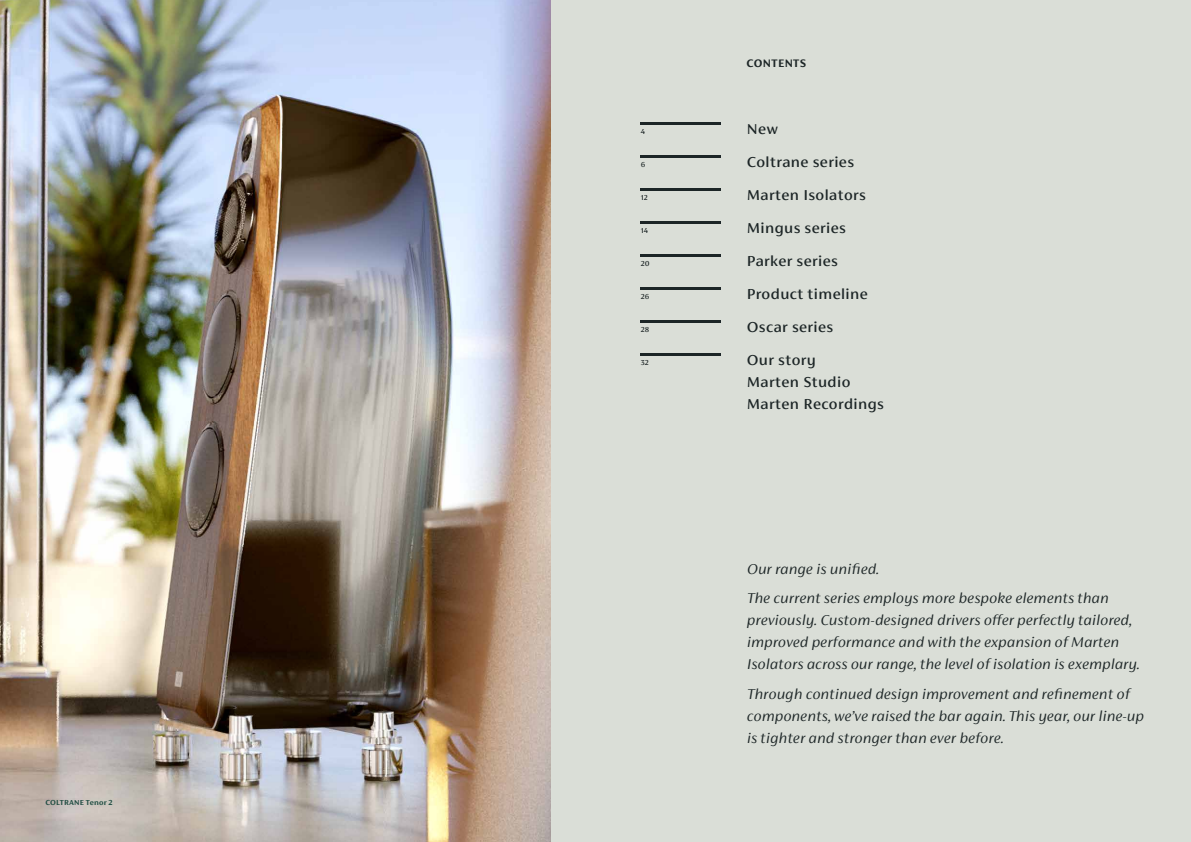
<style>
.page{position:relative;width:1191px;height:842px;background:#fff}
.page>*{position:absolute;margin:0;border:0;box-sizing:border-box;transform-origin:0 0}
.t1{font:italic 300 16px/22px "FS Siena";letter-spacing:.005em;color:#1c2526}
.t2{font:500 16px/33px "FS Siena";letter-spacing:.025em;color:#1c2526}
.t3{font:700 12px "FS Siena";letter-spacing:.035em;color:#1c2526}
.t4{font:500 8px "FS Siena";letter-spacing:.02em;color:#1c2526}
.t5{font:700 8px "FS Siena";letter-spacing:.025em;color:#204d43}
</style>
<div class="page">
<div style="left:595px;top:0;width:596px;height:842px;background:#daded7"></div>
<hr style="left:640px;top:123px;width:81px;height:2px;background:#1c2526">
<hr style="left:640px;top:156px;width:81px;height:2px;background:#1c2526">
<hr style="left:640px;top:189px;width:81px;height:2px;background:#1c2526">
<hr style="left:640px;top:222px;width:81px;height:2px;background:#1c2526">
<hr style="left:640px;top:255px;width:81px;height:2px;background:#1c2526">
<hr style="left:640px;top:288px;width:81px;height:2px;background:#1c2526">
<hr style="left:640px;top:321px;width:81px;height:2px;background:#1c2526">
<hr style="left:640px;top:354px;width:81px;height:2px;background:#1c2526">
<div style="left:550px;top:0;width:45px;height:842px;background:#daded7"></div>
<img style="left:0;top:0;width:550px;height:842px">
<p class="t5" style="left:45px;top:798px;width:69px">COLTRANE Tenor 2</p>
<p class="t4" style="left:640px;top:127px;width:6px">4</p>
<p class="t4" style="left:640px;top:160px;width:6px">6</p>
<p class="t4" style="left:640px;top:193px;width:9px">12</p>
<p class="t4" style="left:640px;top:226px;width:9px">14</p>
<p class="t4" style="left:640px;top:259px;width:10px">20</p>
<p class="t4" style="left:640px;top:292px;width:10px">26</p>
<p class="t4" style="left:640px;top:325px;width:10px">28</p>
<p class="t4" style="left:640px;top:358px;width:10px">32</p>
<p class="t3" style="left:746px;top:57px;width:61px">CONTENTS</p>
<p class="t2" style="left:747px;top:112px;width:122px">New<br>Coltrane series<br>Marten Isolators<br>Mingus series<br>Parker series<br>Product timeline<br>Oscar series<br>Our story</p>
<p class="t2" style="left:747px;top:371px;width:138px;line-height:22px">Marten Studio<br>Marten Recordings</p>
<p class="t1" style="left:747px;top:554px;width:363px;line-height:29.4px">Our range is unified.<br>The current series employs more bespoke elements than</p>
<p class="t1" style="left:747px;top:609px;width:394px">previously. Custom-designed drivers offer perfectly tailored, improved performance and with the expansion of Marten<br>Isolators across our range, the level of isolation is exemplary.</p>
<p class="t1" style="left:747px;top:682px;width:398px">Through continued design improvement and refinement of components, we’ve raised the bar again. This year, our line-up is tighter and stronger than ever before.</p>
</div>
